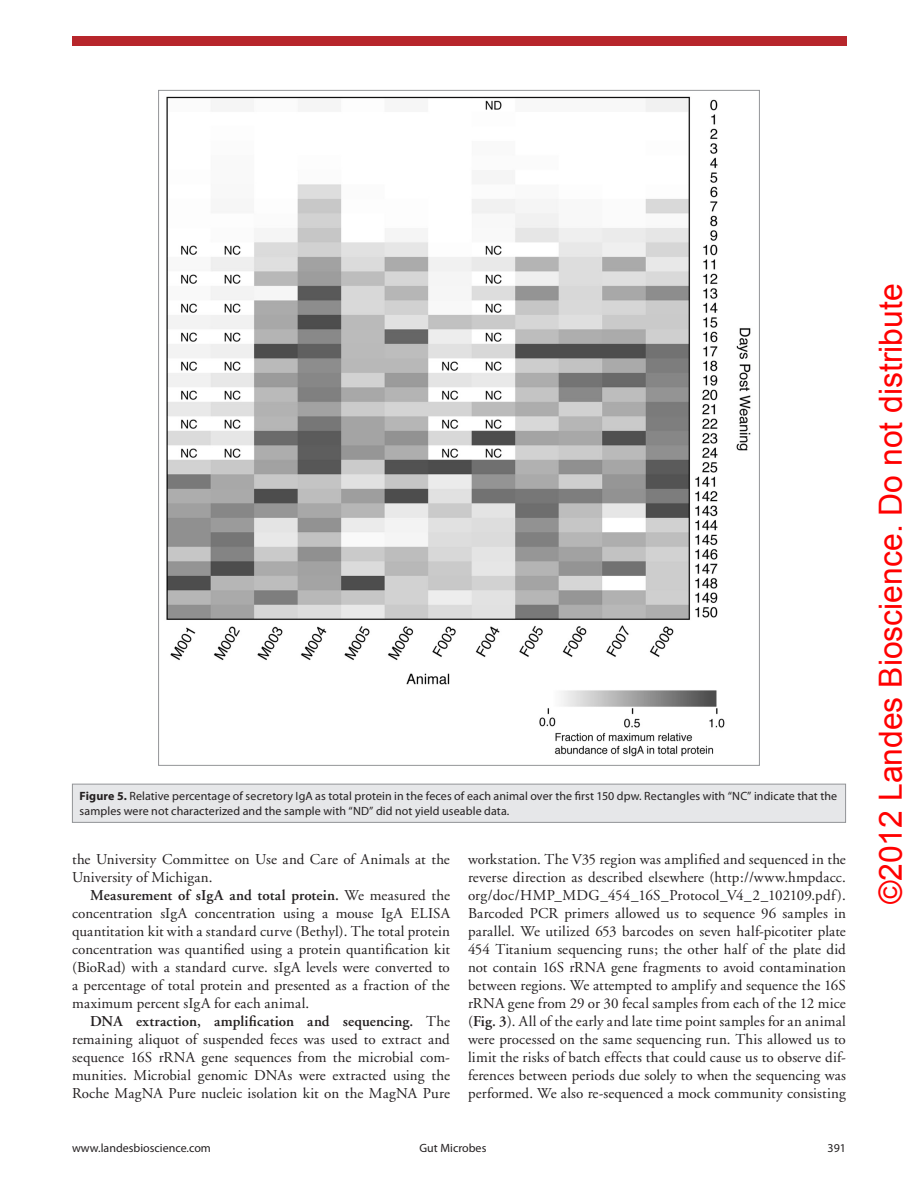
<style>
.page{position:relative;width:918px;height:1188px;background:#fff}
.page>*{position:absolute;margin:0;border:0;box-sizing:border-box;transform-origin:0 0}
.t1{font:31.95px "Arial";color:#f00}
.t2{font:15px/18px "Adobe Garamond";letter-spacing:.01em;color:#231f20;text-align:justify}
.t3{font:12px/15px "Myriad Pro";letter-spacing:.005em;color:#231f20}
.s1{font-weight:700}
.s2{font-weight:600}
</style>
<div class="page">
<div style="left:72px;top:36px;width:774px;height:10px;background:#b7262b"></div>
<div style="left:72px;top:784px;width:774px;height:38px;background:#e6e7e9"></div>
<div style="left:72px;top:784px;width:774px;height:39px;border:1px solid #939598"></div>
<img style="left:166px;top:96px;width:585px;height:661px">
<p class="t3" style="left:80px;top:789px;width:759px"><span class="s1">Figure 5.</span> Relative percentage of secretory IgA as total protein in the feces of each animal over the first 150 dpw. Rectangles with “NC” indicate that the samples were not characterized and the sample with “ND” did not yield useable data.</p>
<p class="t2" style="left:72px;top:851px;width:379px">the University Committee on Use and Care of Animals at the<br>University of Michigan.</p>
<p class="t2" style="left:72px;top:887px;width:379px;text-indent:18px"><span class="s2">Measurement of sIgA and total protein.</span> We measured the concentration sIgA concentration using a mouse IgA ELISA quantitation kit with a standard curve (Bethyl). The total protein concentration was quantified using a protein quantification kit (BioRad) with a standard curve. sIgA levels were converted to a percentage of total protein and presented as a fraction of the maximum percent sIgA for each animal.</p>
<p class="t2" style="left:72px;top:1013px;width:379px;text-indent:18px"><span class="s2">DNA extraction, amplification and sequencing.</span> The remaining aliquot of suspended feces was used to extract and sequence 16S rRNA gene sequences from the microbial com&shy;munities. Microbial genomic DNAs were extracted using the Roche MagNA Pure nucleic isolation kit on the MagNA Pure</p>
<p class="t2" style="left:468px;top:851px;width:380px">workstation. The V35 region was amplified and sequenced in the reverse direction as described elsewhere (http://www.hmpdacc. org/doc/HMP_MDG_454_16S_Protocol_V4_2_102109.pdf).<br>Barcoded PCR primers allowed us to sequence 96 samples in parallel. We utilized 653 barcodes on seven half-picotiter plate 454 Titanium sequencing runs; the other half of the plate did not contain 16S rRNA gene fragments to avoid contamination between regions. We attempted to amplify and sequence the 16S rRNA gene from 29 or 30 fecal samples from each of the 12 mice (<span class="s2">Fig. 3</span>). All of the early and late time point samples for an animal were processed on the same sequencing run. This allowed us to limit the risks of batch effects that could cause us to observe dif&shy;ferences between periods due solely to when the sequencing was performed. We also re-sequenced a mock community consisting</p>
<p class="t3" style="left:72px;top:1140px;width:140px">www.landesbioscience.com</p>
<p class="t3" style="left:420px;top:1140px;width:68px">Gut Microbes</p>
<p class="t3" style="left:828px;top:1140px;width:20px">391</p>
<h1 class="t1" style="left:870px;top:904px;width:622px;rotate:-90deg">©2012 Landes Bioscience. Do not distribute</h1>
</div>
